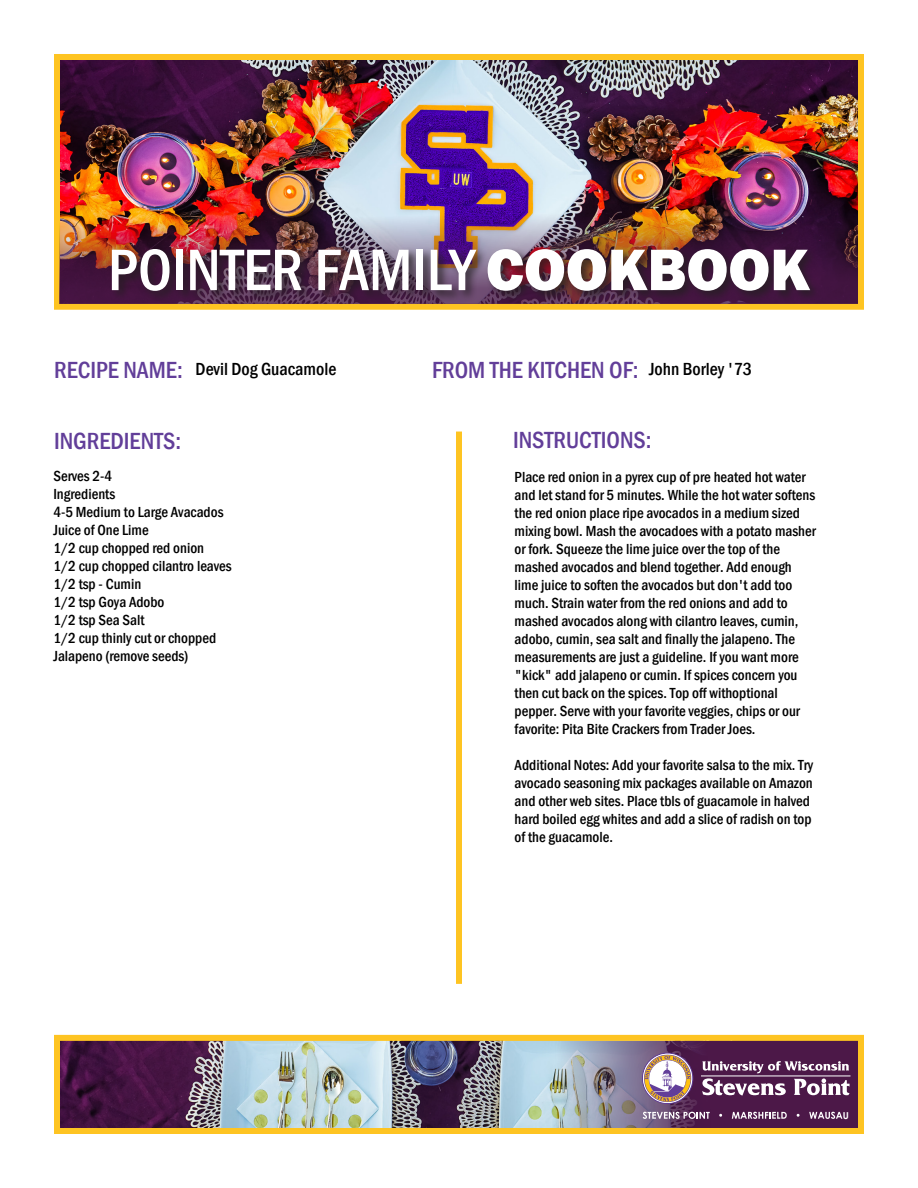
<style>
.page{position:relative;width:918px;height:1188px;background:#fff}
.page>*{position:absolute;margin:0;border:0;box-sizing:border-box;transform-origin:0 0}
.t1{font:500 condensed 60.6px "Franklin Gothic";color:#fff}
.t2{font:500 condensed 24px "Franklin Gothic";color:#623e99}
.t3{font:500 condensed 18px "Franklin Gothic";color:#000}
.t4{font:500 condensed 15px/18px "Franklin Gothic";color:#000}
.t5{font:700 9.6px "Century Gothic";color:#fff}
.s1{font-weight:800;font-stretch:normal}
</style>
<div class="page">
<img style="left:61px;top:61px;width:796px;height:126px">
<div style="left:54px;top:54px;width:810px;height:256px;border:6px solid #fec422"></div>
<img style="left:60px;top:187px;width:798px;height:117px">
<img style="left:61px;top:1042px;width:494px;height:85px">
<div style="left:54px;top:1035px;width:810px;height:99px;border:6px solid #fec422"></div>
<svg style="left:555px;top:1041px;width:302px;height:87px;background:#6f5576"></svg>
<div style="left:109px;top:246px;width:712px;height:57px;background:#231f20;opacity:.75"></div>
<svg style="left:702px;top:1061px;width:148px;height:35px"></svg>
<svg style="left:642px;top:1053px;width:51px;height:51px"></svg>
<svg style="left:643px;top:1112px;width:67px;height:7px"></svg>
<svg style="left:732px;top:1112px;width:55px;height:7px"></svg>
<svg style="left:809px;top:1112px;width:33px;height:7px"></svg>
<hr style="left:701px;top:1076px;width:149px;height:1px;background:#fff">
<div style="left:456px;top:432px;width:6px;height:552px;background:#fec422"></div>
<p class="t1" style="left:108px;top:230px;width:704px">POINTER FAMILY <span class="s1">COOKBOOK</span></p>
<h2 class="t2" style="left:54px;top:354px;width:130px">RECIPE NAME:</h2>
<p class="t2" style="left:432px;top:354px;width:208px">FROM THE KITCHEN OF:</p>
<p class="t3" style="left:196px;top:357px;width:142px">Devil Dog Guacamole</p>
<p class="t3" style="left:649px;top:357px;width:105px">John Borley '73</p>
<h2 class="t2" style="left:54px;top:425px;width:129px">INGREDIENTS:</h2>
<p class="t4" style="left:53px;top:466px;width:180px">Serves 2-4<br>Ingredients<br>4-5 Medium to Large Avacados<br>Juice of One Lime<br>1/2 cup chopped red onion<br>1/2 cup chopped cilantro leaves<br>1/2 tsp - Cumin<br>1/2 tsp Goya Adobo<br>1/2 tsp Sea Salt<br>1/2 cup thinly cut or chopped<br>Jalapeno (remove seeds)</p>
<h2 class="t2" style="left:513px;top:425px;width:140px">INSTRUCTIONS:</h2>
<p class="t4" style="left:515px;top:468px;width:303px">Place red onion in a pyrex cup of pre heated hot water and let stand for 5 minutes. While the hot water softens the red onion place ripe avocados in a medium sized mixing bowl. Mash the avocadoes with a potato masher or fork. Squeeze the lime juice over the top of the mashed avocados and blend together. Add enough lime juice to soften the avocados but don't add too much. Strain water from the red onions and add to mashed avocados along with cilantro leaves, cumin, adobo, cumin, sea salt and finally the jalapeno. The measurements are just a guideline. If you want more "kick" add jalapeno or cumin. If spices concern you then cut back on the spices. Top off withoptional pepper. Serve with your favorite veggies, chips or our favorite: Pita Bite Crackers from Trader Joes.</p>
<p class="t4" style="left:515px;top:756px;width:300px">Additional Notes: Add your favorite salsa to the mix. Try avocado seasoning mix packages available on Amazon and other web sites. Place tbls of guacamole in halved hard boiled egg whites and add a slice of radish on top of the guacamole.</p>
<p class="t5" style="left:843px;top:1108px;width:8px">U</p>
</div>
